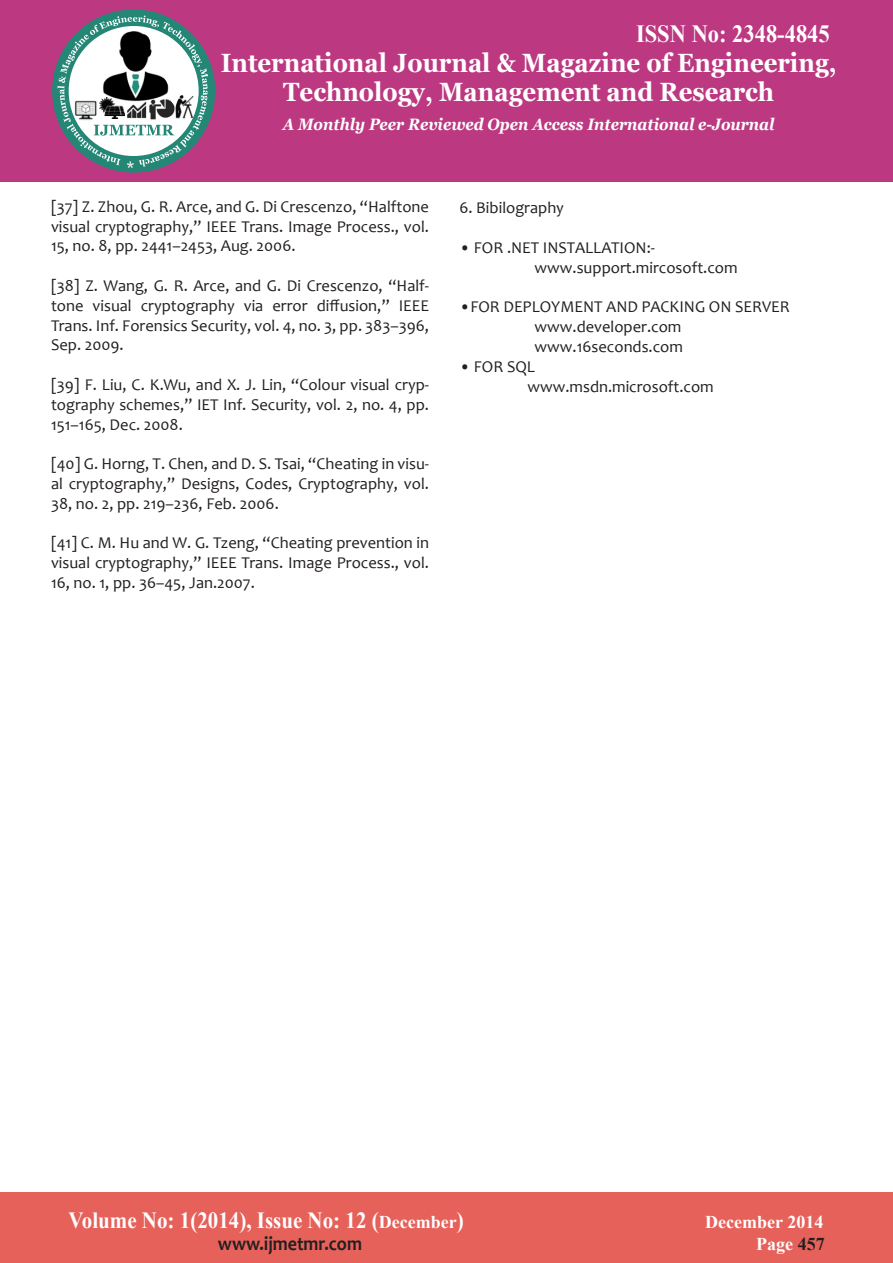
<style>
.page{position:relative;width:893px;height:1263px;background:#fff}
.page>*{position:absolute;margin:0;border:0;box-sizing:border-box;transform-origin:0 0}
.t1{font:700 26.4px/28.8px "Georgia";color:#fff;text-align:center;scale:.91 1}
.t2{font:700 24.75px "Times New Roman";color:#fff;scale:.91 1}
.t3{font:700 23.1px "Times New Roman";color:#fff;scale:.91 1}
.t4{font:700 19.8px "Candara";color:#231f20;scale:.91 1}
.t5{font:700 18px "Times New Roman";color:#fff}
.t6{font:16.5px/19.8px "Candara";color:#231f20;text-align:justify}
.t7{font:italic 700 16.5px "Georgia";color:#fff;scale:.91 1}
.s1{font-size:18px}
.s2{color:#231f20}
</style>
<div class="page">
<div style="left:0;top:1193px;width:893px;height:70px;background:#e7615b"></div>
<div style="left:0;top:0;width:893px;height:182px;background:#bc3981"></div>
<div style="left:52px;top:9px;width:163px;height:164px;background:#248675;border-radius:50%"></div>
<svg style="left:58px;top:16px;width:150px;height:152px"></svg>
<img style="left:148px;top:98px;width:27px;height:23px">
<img style="left:175px;top:95px;width:21px;height:25px">
<img style="left:100px;top:30px;width:72px;height:74px">
<img style="left:73px;top:99px;width:26px;height:22px">
<img style="left:100px;top:98px;width:25px;height:21px">
<h2 class="t2" style="left:636px;top:16px;width:214px">ISSN No: 2348-4845</h2>
<h1 class="t1" style="left:221px;top:49px;width:678px">International Journal &amp; Magazine of Engineering,<br>Technology, Management and Research</h1>
<p class="t7" style="left:283px;top:113px;width:542px">A Monthly Peer Reviewed Open Access International e-Journal</p>
<p class="t6" style="left:51px;top:196px;width:379px">[37] Z. Zhou, G. R. Arce, and G. Di Crescenzo, “Halftone visual cryptography,” IEEE Trans. Image Process., vol.<br>15, no. 8, pp. 2441–2453, Aug. 2006.</p>
<p class="t6" style="left:51px;top:276px;width:380px">[38] Z. Wang, G. R. Arce, and G. Di Crescenzo, “Half&shy;tone visual cryptography via error diffusion,” IEEE Trans. Inf. Forensics Security, vol. 4, no. 3, pp. 383–396, Sep. 2009.</p>
<p class="t6" style="left:51px;top:375px;width:380px">[39] F. Liu, C. K.Wu, and X. J. Lin, “Colour visual cryp&shy;tography schemes,” IET Inf. Security, vol. 2, no. 4, pp.<br>151–165, Dec. 2008.</p>
<p class="t6" style="left:51px;top:454px;width:380px">[40] G. Horng, T. Chen, and D. S. Tsai, “Cheating in visu&shy;al cryptography,” Designs, Codes, Cryptography, vol.<br>38, no. 2, pp. 219–236, Feb. 2006.</p>
<p class="t6" style="left:51px;top:533px;width:379px">[41] C. M. Hu and W. G. Tzeng, “Cheating prevention in visual cryptography,” IEEE Trans. Image Process., vol.<br>16, no. 1, pp. 36–45, Jan.2007.</p>
<p class="t6" style="left:459px;top:198px;width:106px">6. Bibilography</p>
<p class="t6" style="left:535px;top:237px;width:204px;text-indent:-75px">• FOR .NET INSTALLATION:- www.support.mircosoft.com</p>
<p class="t6" style="left:535px;top:297px;width:257px;text-align:left;text-indent:-75px">•FOR DEPLOYMENT AND PACKING ON SERVER www.developer.com www.16seconds.com</p>
<p class="t6" style="left:527px;top:356px;width:188px;text-indent:-68px">• FOR SQL www.msdn.microsoft.com</p>
<h3 class="t3" style="left:69px;top:1204px;width:436px">Volume No: 1(2014), Issue No: 12 (<span class="s1">December</span>)</h3>
<p class="t5" style="left:705px;top:1210px;width:120px">December 2014</p>
<p class="t4" style="left:218px;top:1231px;width:160px">www.ijmetmr.com</p>
<p class="t5" style="left:756px;top:1231px;width:70px">Page <span class="s2">457</span></p>
</div>
